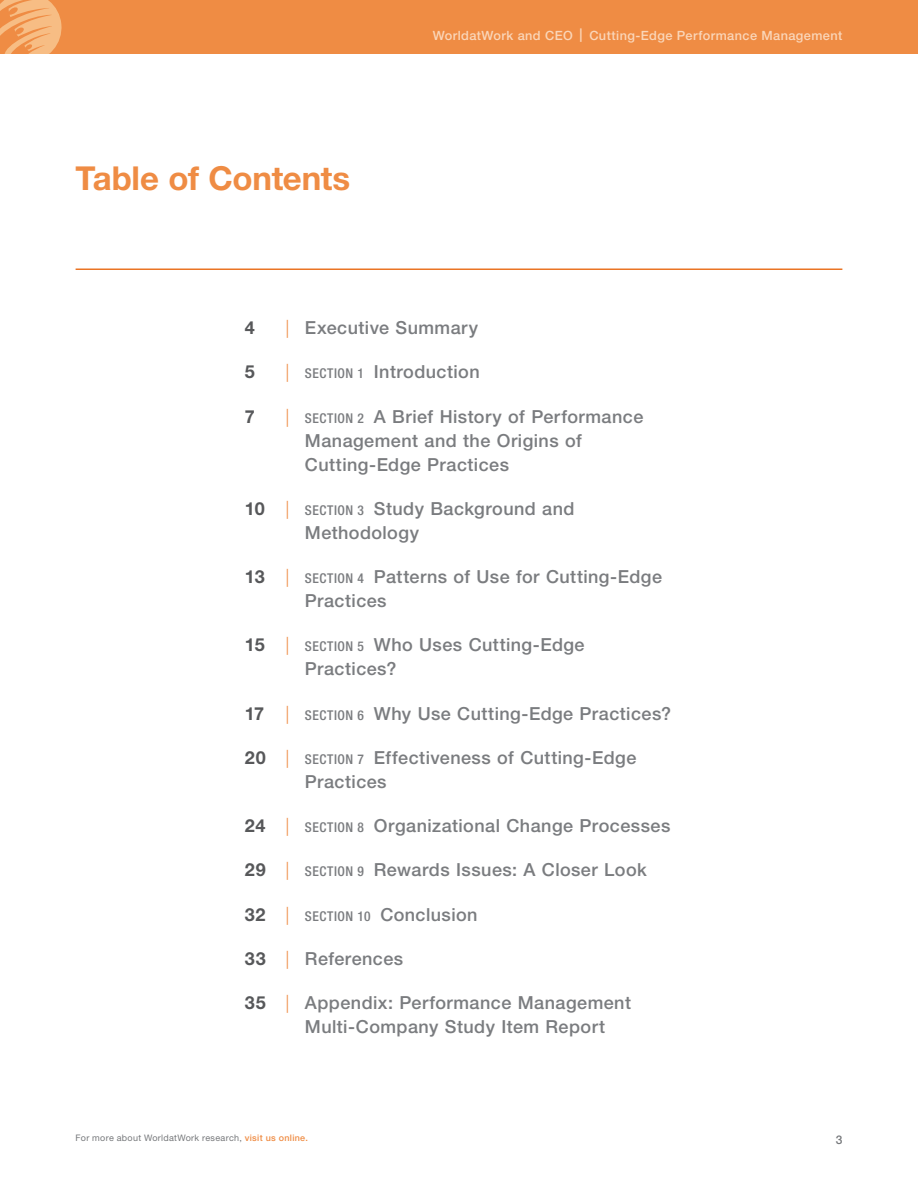
<style>
.page{position:relative;width:918px;height:1188px;background:#fff}
.page>*{position:absolute;margin:0;border:0;box-sizing:border-box;transform-origin:0 0}
.Section_-_Head_no_se{font:700 33px "Helvetica Neue LT Std";letter-spacing:-.01em;color:#ef8c44}
.TOC-NEST{font:500 18px/24px "Helvetica Neue LT Std";letter-spacing:.025em;color:#7a7c7f}
.TOC-NEST-2{font:700 18px "Helvetica Neue LT Std";color:#57585a}
.t1{font:500 12.75px "Helvetica Neue LT Std";letter-spacing:.03em;color:#fad6b9}
.t2{font:500 12px "Helvetica Neue LT Std";color:#76787b}
.t3{font:9px "Helvetica Neue LT Std";letter-spacing:.035em;color:#76787b}
.s1{font-size:13.5px}
.s2{font-weight:300;color:#ef8c44}
.s3{font-stretch:condensed;font-size:13.5px}
.s4{font-weight:700;color:#57585a}
.s5{font-weight:500;color:#ef8c44}
</style>
<div class="page">
<hr style="left:76px;top:269px;width:766px;height:1px;background:#ea7424">
<div style="left:0;top:0;width:918px;height:54px;background:#ef8c44"></div>
<svg style="left:0;top:0;width:62px;height:54px"></svg>
<p class="Section_-_Head_no_se" style="left:76px;top:158px;width:276px">Table of Contents</p>
<p class="t1" style="left:433px;top:28px;width:411px">WorldatWork and CEO <span class="s1">|</span> Cutting-Edge Performance Management</p>
<p class="TOC-NEST-2" style="left:245px;top:317px;width:12px">4</p>
<p class="TOC-NEST" style="left:285px;top:316px;width:194px"><span class="s2">|</span> Executive Summary</p>
<p class="TOC-NEST-2" style="left:245px;top:361px;width:12px">5</p>
<p class="TOC-NEST" style="left:285px;top:360px;width:196px"><span class="s2">|</span> <span class="s3">SECTION 1</span> Introduction</p>
<p class="TOC-NEST-2" style="left:245px;top:405px;width:12px">7</p>
<p class="TOC-NEST" style="left:305px;top:404px;width:340px;text-indent:-20px"><span class="s2">|</span> <span class="s3">SECTION 2</span> A Brief History of Performance<br>Management and the Origins of<br>Cutting-Edge Practices</p>
<p class="TOC-NEST" style="left:305px;top:496px;width:271px;text-indent:-60px"><span class="s4">10</span> <span class="s2">|</span> <span class="s3">SECTION 3</span> Study Background and<br>Methodology</p>
<p class="TOC-NEST" style="left:305px;top:565px;width:359px;text-indent:-60px"><span class="s4">13</span> <span class="s2">|</span> <span class="s3">SECTION 4</span> Patterns of Use for Cutting-Edge<br>Practices</p>
<p class="TOC-NEST" style="left:305px;top:633px;width:281px;text-indent:-60px"><span class="s4">15</span> <span class="s2">|</span> <span class="s3">SECTION 5</span> Who Uses Cutting-Edge<br>Practices?</p>
<p class="TOC-NEST" style="left:245px;top:701px;width:428px"><span class="s4">17</span> <span class="s2">|</span> <span class="s3">SECTION 6</span> Why Use Cutting-Edge Practices?</p>
<p class="TOC-NEST" style="left:305px;top:745px;width:333px;text-indent:-60px"><span class="s4">20</span> <span class="s2">|</span> <span class="s3">SECTION 7</span> Effectiveness of Cutting-Edge<br>Practices</p>
<p class="TOC-NEST" style="left:245px;top:814px;width:427px"><span class="s4">24</span> <span class="s2">|</span> <span class="s3">SECTION 8</span> Organizational Change Processes</p>
<p class="TOC-NEST" style="left:245px;top:858px;width:403px"><span class="s4">29</span> <span class="s2">|</span> <span class="s3">SECTION 9</span> Rewards Issues: A Closer Look</p>
<p class="TOC-NEST" style="left:245px;top:902px;width:234px"><span class="s4">32</span> <span class="s2">|</span> <span class="s3">SECTION 10</span> Conclusion</p>
<p class="TOC-NEST" style="left:245px;top:946px;width:160px"><span class="s4">33</span> <span class="s2">|</span> References</p>
<p class="TOC-NEST" style="left:305px;top:991px;width:328px;text-indent:-60px"><span class="s4">35</span> <span class="s2">|</span> Appendix: Performance Management<br>Multi-Company Study Item Report</p>
<p class="t3" style="left:76px;top:1133px;width:234px">For more about WorldatWork research, <span class="s5">visit us online.</span></p>
<p class="t2" style="left:836px;top:1132px;width:8px">3</p>
</div>
